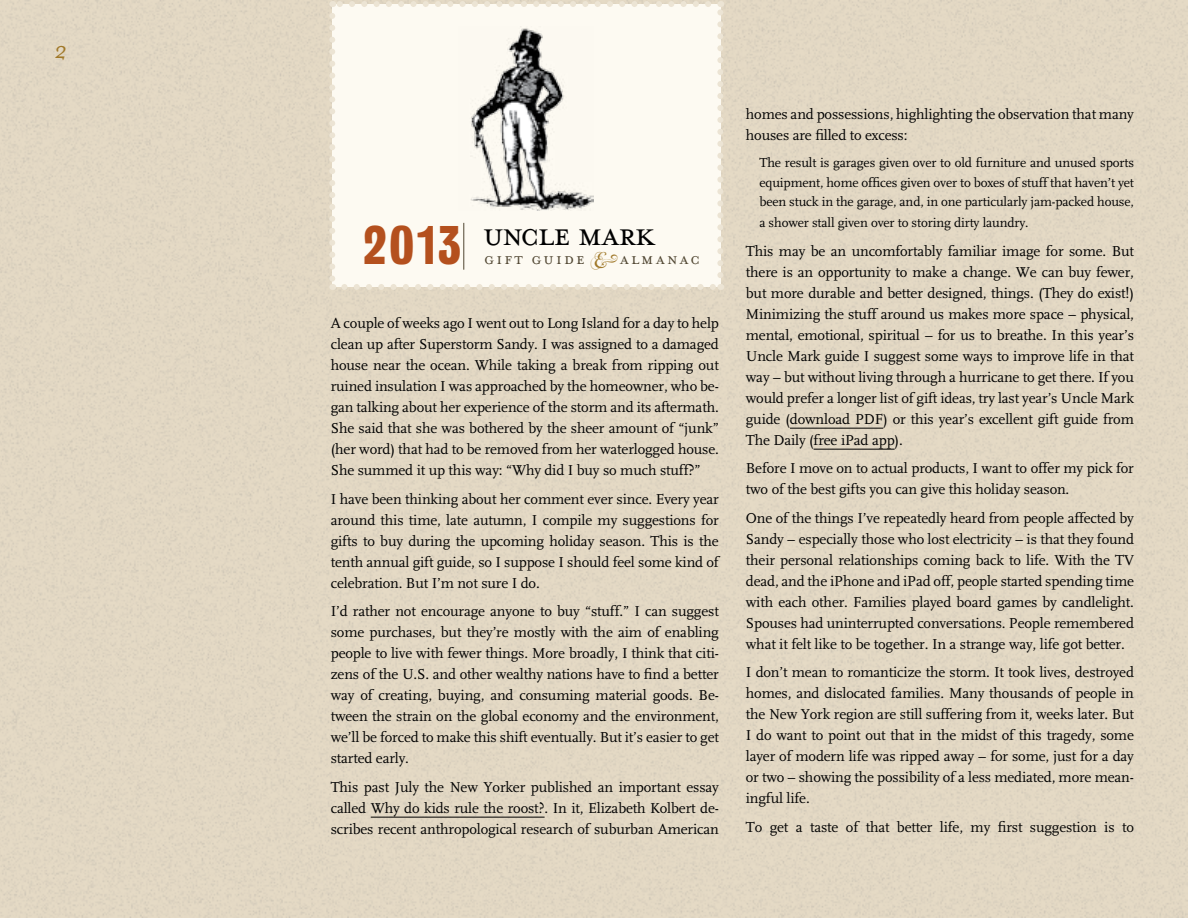
<style>
.page{position:relative;width:1188px;height:918px;background:#fff}
.page>*{position:absolute;margin:0;border:0;box-sizing:border-box;transform-origin:0 0}
.t1{font:36px "Mrs Eaves Small Caps";letter-spacing:-.03em;color:#000}
.t2{font:italic 27px "Mrs Eaves";color:#a07828}
.t3{font:18px "Mrs Eaves Small Caps";letter-spacing:.12em;color:#504632}
.t4{font:15px/21px "FF Scala";letter-spacing:-.01em;color:#000;text-align:justify}
.t5{font:13.5px/19.5px "FF Scala";letter-spacing:-.01em;color:#000;text-align:justify}
.s1{font-family:"Bureau Grotesque Three Seven";font-size:49.5px;color:#b4501e}
</style>
<div class="page">
<hr style="left:371px;top:817px;width:174px;height:1px;background:#000">
<hr style="left:790px;top:428px;width:93px;height:1px;background:#000">
<hr style="left:814px;top:449px;width:81px;height:1px;background:#000">
<div style="left:332px;top:4px;width:388px;height:283px;background:#fdfaf2"></div>
<img style="left:471px;top:28px;width:123px;height:182px">
<hr style="left:463px;top:223px;width:1px;height:47px;background:#504632">
<svg style="left:344px;top:284px;width:370px;height:6px"></svg>
<svg style="left:329px;top:16px;width:6px;height:274px"></svg>
<svg style="left:717px;top:1px;width:6px;height:274px"></svg>
<svg style="left:332px;top:1px;width:376px;height:6px"></svg>
<h2 class="t2" style="left:54px;top:35px;width:14px">2</h2>
<h1 class="t1" style="left:363px;top:215px;width:293px"><span class="s1">2013</span> uncle mark</h1>
<p class="t3" style="left:484px;top:249px;width:102px">gift guide</p>
<p class="t3" style="left:620px;top:249px;width:82px">almanac</p>
<p class="t4" style="left:331px;top:313px;width:390px">A couple of weeks ago I went out to Long Island for a day to help clean up after Superstorm Sandy. I was assigned to a damaged house near the ocean. While taking a break from ripping out ruined insulation I was approached by the homeowner, who be&shy;gan talking about her experience of the storm and its aftermath.<br>She said that she was bothered by the sheer amount of “junk” (her word) that had to be removed from her waterlogged house.<br>She summed it up this way: “Why did I buy so much stuff?”</p>
<p class="t4" style="left:331px;top:489px;width:390px">I have been thinking about her comment ever since. Every year around this time, late autumn, I compile my suggestions for gifts to buy during the upcoming holiday season. This is the tenth annual gift guide, so I suppose I should feel some kind of celebration. But I’m not sure I do.</p>
<p class="t4" style="left:331px;top:601px;width:390px">I’d rather not encourage anyone to buy “stuff.” I can suggest some purchases, but they’re mostly with the aim of enabling people to live with fewer things. More broadly, I think that citi&shy;zens of the U.S. and other wealthy nations have to find a better way of creating, buying, and consuming material goods. Be&shy;tween the strain on the global economy and the environment, we’ll be forced to make this shift eventually. But it’s easier to get started early.</p>
<p class="t4" style="left:331px;top:777px;width:390px">This past July the New Yorker published an important essay called Why do kids rule the roost?. In it, Elizabeth Kolbert de&shy;scribes recent anthropological research of suburban American</p>
<p class="t4" style="left:746px;top:104px;width:390px">homes and possessions, highlighting the observation that many houses are filled to excess:</p>
<p class="t5" style="left:759px;top:153px;width:376px">The result is garages given over to old furniture and unused sports equipment, home offices given over to boxes of stuff that haven’t yet been stuck in the garage, and, in one particularly jam-packed house,</p>
<p class="t5" style="left:759px;top:213px;width:271px">a shower stall given over to storing dirty laundry.</p>
<p class="t4" style="left:746px;top:241px;width:390px">This may be an uncomfortably familiar image for some. But there is an opportunity to make a change. We can buy fewer, but more durable and better designed, things. (They do exist!)<br>Minimizing the stuff around us makes more space – physical, mental, emotional, spiritual – for us to breathe. In this year’s Uncle Mark guide I suggest some ways to improve life in that way – but without living through a hurricane to get there. If you would prefer a longer list of gift ideas, try last year’s Uncle Mark guide (download PDF) or this year’s excellent gift guide from The Daily (free iPad app).</p>
<p class="t4" style="left:746px;top:458px;width:390px">Before I move on to actual products, I want to offer my pick for two of the best gifts you can give this holiday season.</p>
<p class="t4" style="left:746px;top:508px;width:390px">One of the things I’ve repeatedly heard from people affected by Sandy – especially those who lost electricity – is that they found their personal relationships coming back to life. With the TV dead, and the iPhone and iPad off, people started spending time with each other. Families played board games by candlelight.<br>Spouses had uninterrupted conversations. People remembered what it felt like to be together. In a strange way, life got better.</p>
<p class="t4" style="left:746px;top:662px;width:390px">I don’t mean to romanticize the storm. It took lives, destroyed homes, and dislocated families. Many thousands of people in the New York region are still suffering from it, weeks later. But I do want to point out that in the midst of this tragedy, some layer of modern life was ripped away – for some, just for a day or two – showing the possibility of a less mediated, more mean&shy;ingful life.</p>
<p class="t4" style="left:746px;top:817px;width:390px">To get a taste of that better life, my first suggestion is to</p>
</div>
